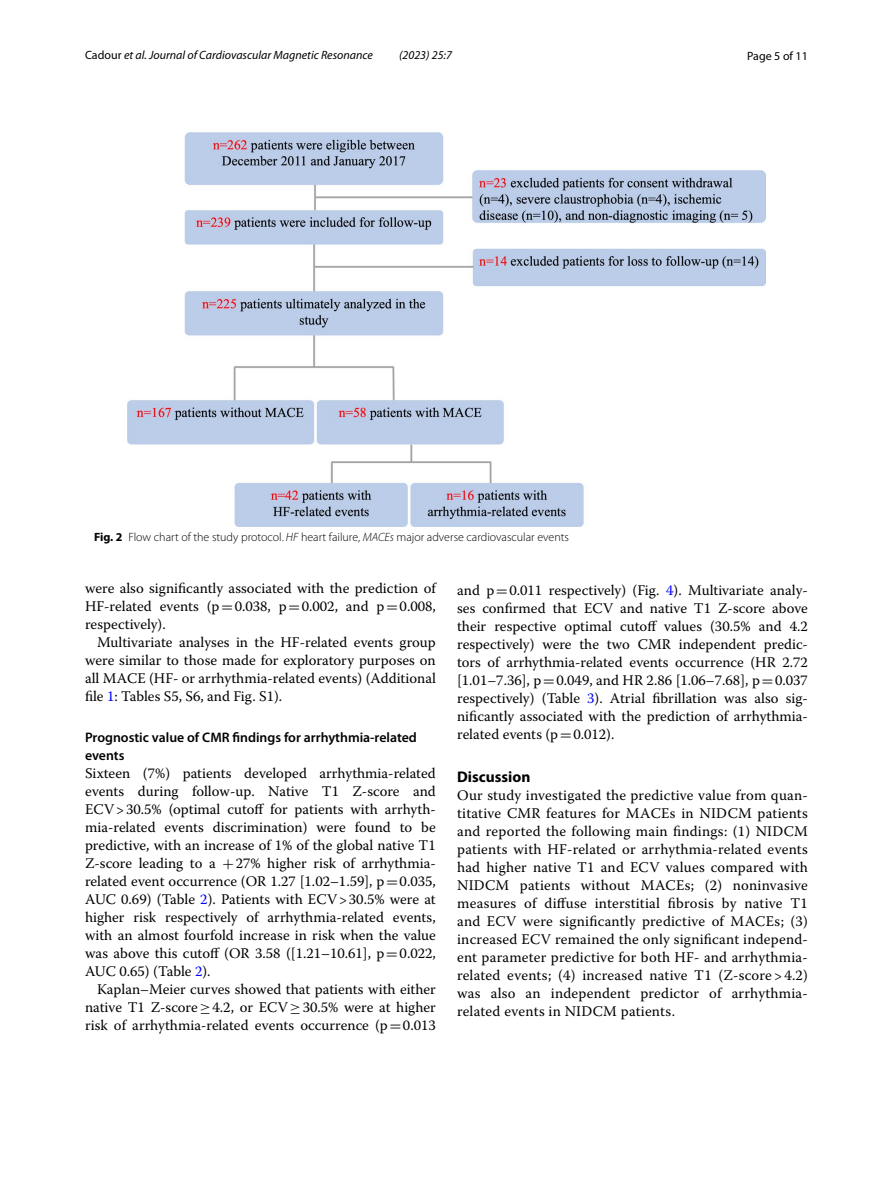
<style>
.page{position:relative;width:893px;height:1187px;background:#fff}
.page>*{position:absolute;margin:0;border:0;box-sizing:border-box;transform-origin:0 0}
.t1{font:700 15.45px "Myriad Pro";color:#000}
.t2{font:14.7px/18px "Warnock Pro";color:#000;text-align:justify}
.t3{font:600 13.8px/18px "Myriad Pro";color:#000}
.t4{font:300 12px "Myriad Pro";color:#000}
.t5{font:italic 12px "Myriad Pro";color:#000}
.t6{font:12px "Myriad Pro";color:#000}
.s1{font-style:normal}
.s2{font-weight:700}
.s3{font-style:italic}
.s4{font-family:"MTSY"}
.s5{color:#00f}
</style>
<div class="page">
<img style="left:128px;top:133px;width:637px;height:393px">
<p class="t5" style="left:85px;top:48px;width:289px"><span class="s1">Cadour</span> et al. Journal of Cardiovascular Magnetic Resonance</p>
<p class="t5" style="left:399px;top:48px;width:54px">(2023) 25:7</p>
<p class="t6" style="left:747px;top:48px;width:62px">Page 5 of 11</p>
<p class="t4" style="left:94px;top:531px;width:476px"><span class="s2">Fig. 2</span> Flow chart of the study protocol. <span class="s3">HF</span> heart failure, <span class="s3">MACEs</span> major adverse cardiovascular events</p>
<p class="t2" style="left:85px;top:578px;width:352px">were also significantly associated with the prediction of HF-related events (p<span class="s4">=</span>0.038, p<span class="s4">=</span>0.002, and p<span class="s4">=</span>0.008, respectively).</p>
<p class="t2" style="left:85px;top:632px;width:352px;text-indent:12px">Multivariate analyses in the HF-related events group were similar to those made for exploratory purposes on all MACE (HF- or arrhythmia-related events) (Additional file <span class="s5">1</span>: Tables S5, S6, and Fig. S1).</p>
<p class="t3" style="left:85px;top:728px;width:333px">Prognostic value of CMR findings for arrhythmia‑related events</p>
<p class="t2" style="left:85px;top:764px;width:352px">Sixteen (7%) patients developed arrhythmia-related events during follow-up. Native T1 Z-score and ECV&gt;30.5% (optimal cutoff for patients with arrhyth&shy;mia-related events discrimination) were found to be predictive, with an increase of 1% of the global native T1<br>Z-score leading to a <span class="s4">+</span>27% higher risk of arrhythmia&shy;related event occurrence (OR 1.27 [1.02–1.59], p<span class="s4">=</span>0.035, AUC 0.69) (Table <span class="s5">2</span>). Patients with ECV&gt;30.5% were at higher risk respectively of arrhythmia-related events, with an almost fourfold increase in risk when the value was above this cutoff (OR 3.58 ([1.21–10.61], p<span class="s4">=</span>0.022, AUC 0.65) (Table <span class="s5">2</span>).</p>
<p class="t2" style="left:85px;top:979px;width:352px;text-indent:12px">Kaplan–Meier curves showed that patients with either native T1 Z-score<span class="s4">≥</span>4.2, or ECV<span class="s4">≥</span>30.5% were at higher risk of arrhythmia-related events occurrence (p<span class="s4">=</span>0.013</p>
<p class="t2" style="left:457px;top:580px;width:352px">and p<span class="s4">=</span>0.011 respectively) (Fig. <span class="s5">4</span>). Multivariate analy&shy;ses confirmed that ECV and native T1 Z-score above their respective optimal cutoff values (30.5% and 4.2 respectively) were the two CMR independent predic&shy;tors of arrhythmia-related events occurrence (HR 2.72 [1.01–7.36], p<span class="s4">=</span>0.049, and HR 2.86 [1.06–7.68], p<span class="s4">=</span>0.037 respectively) (Table <span class="s5">3</span>). Atrial fibrillation was also sig&shy;nificantly associated with the prediction of arrhythmia&shy;related events (p<span class="s4">=</span>0.012).</p>
<p class="t1" style="left:457px;top:766px;width:75px">Discussion</p>
<p class="t2" style="left:457px;top:786px;width:352px">Our study investigated the predictive value from quan&shy;titative CMR features for MACEs in NIDCM patients and reported the following main findings: (1) NIDCM patients with HF-related or arrhythmia-related events had higher native T1 and ECV values compared with NIDCM patients without MACEs; (2) noninvasive measures of diffuse interstitial fibrosis by native T1 and ECV were significantly predictive of MACEs; (3) increased ECV remained the only significant independ&shy;ent parameter predictive for both HF- and arrhythmia&shy;related events; (4) increased native T1 (Z-score &gt; 4.2) was also an independent predictor of arrhythmia&shy;related events in NIDCM patients.</p>
</div>
